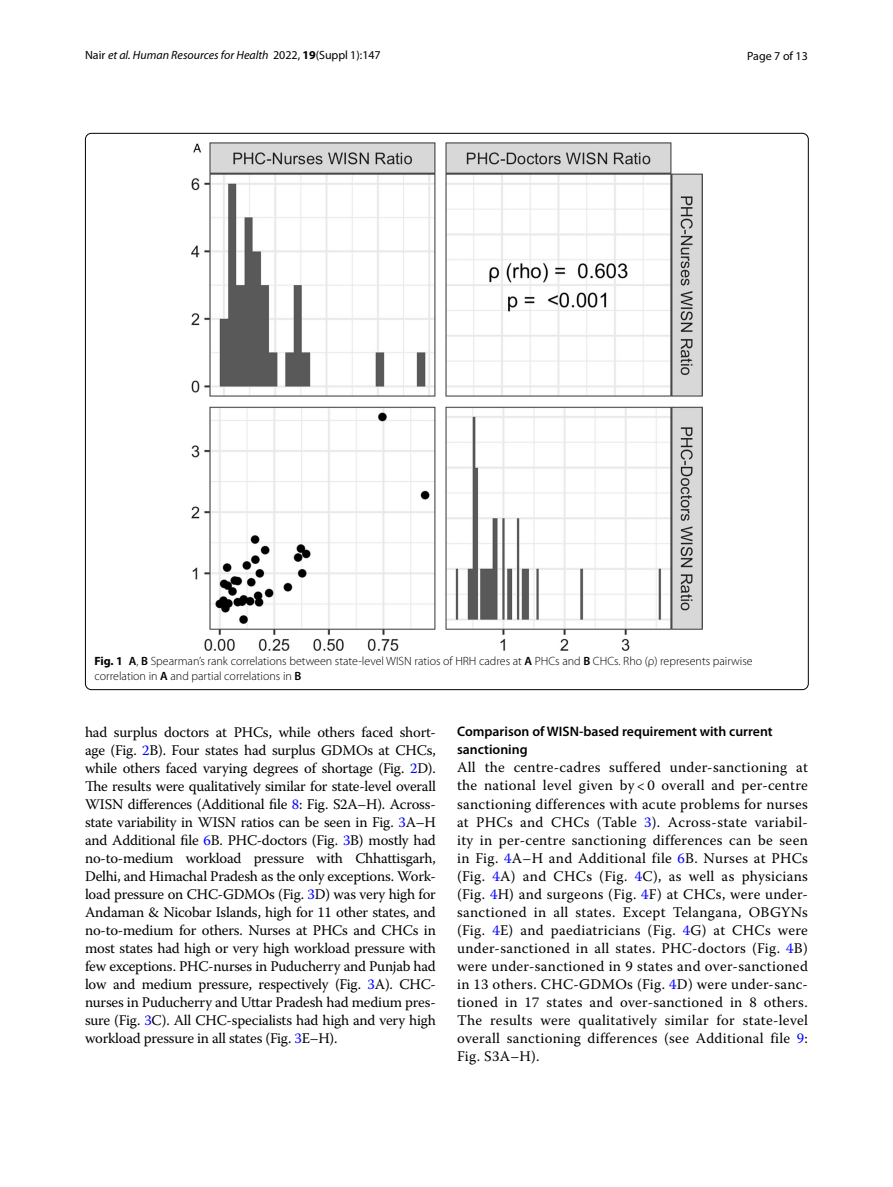
<style>
.page{position:relative;width:893px;height:1187px;background:#fff}
.page>*{position:absolute;margin:0;border:0;box-sizing:border-box;transform-origin:0 0}
.t1{font:14.7px/18px "Warnock Pro";letter-spacing:.005em;color:#000;text-align:justify}
.t2{font:600 13.8px/18px "Myriad Pro";color:#000}
.t3{font:300 12px/15px "Myriad Pro";color:#000}
.t4{font:italic 12px "Myriad Pro";color:#000}
.t5{font:12px "Myriad Pro";color:#000}
.s1{font-style:normal}
.s2{font-weight:700;font-style:normal}
.s3{font-weight:700}
.s4{font-weight:600}
.s5{color:#00f}
</style>
<div class="page">
<img style="left:192px;top:142px;width:510px;height:508px">
<p class="t4" style="left:85px;top:48px;width:297px"><span class="s1">Nair</span> et al. Human Resources for Health <span class="s1">2022,</span> <span class="s2">19</span><span class="s1">(Suppl 1):147</span></p>
<p class="t5" style="left:747px;top:48px;width:62px">Page 7 of 13</p>
<p class="t3" style="left:94px;top:654px;width:660px"><span class="s3">Fig. 1</span> <span class="s4">A</span>, <span class="s4">B</span> Spearman’s rank correlations between state-level WISN ratios of HRH cadres at <span class="s4">A</span> PHCs and <span class="s4">B</span> CHCs. Rho (ρ) represents pairwise correlation in <span class="s4">A</span> and partial correlations in <span class="s4">B</span></p>
<p class="t1" style="left:85px;top:722px;width:352px">had surplus doctors at PHCs, while others faced short&shy;age (Fig. <span class="s5">2</span>B). Four states had surplus GDMOs at CHCs, while others faced varying degrees of shortage (Fig. <span class="s5">2</span>D).<br>The results were qualitatively similar for state-level overall WISN differences (Additional file <span class="s5">8</span>: Fig. S2A–H). Across&shy;state variability in WISN ratios can be seen in Fig. <span class="s5">3</span>A–H and Additional file <span class="s5">6</span>B. PHC-doctors (Fig. <span class="s5">3</span>B) mostly had no-to-medium workload pressure with Chhattisgarh, Delhi, and Himachal Pradesh as the only exceptions. Work&shy;load pressure on CHC-GDMOs (Fig. <span class="s5">3</span>D) was very high for Andaman &amp; Nicobar Islands, high for 11 other states, and no-to-medium for others. Nurses at PHCs and CHCs in most states had high or very high workload pressure with few exceptions. PHC-nurses in Puducherry and Punjab had low and medium pressure, respectively (Fig. <span class="s5">3</span>A). CHC&shy;nurses in Puducherry and Uttar Pradesh had medium pres&shy;sure (Fig. <span class="s5">3</span>C). All CHC-specialists had high and very high workload pressure in all states (Fig. <span class="s5">3</span>E–H).</p>
<p class="t2" style="left:457px;top:722px;width:317px">Comparison of WISN‑based requirement with current sanctioning</p>
<p class="t1" style="left:457px;top:758px;width:352px">All the centre-cadres suffered under-sanctioning at the national level given by &lt; 0 overall and per-centre sanctioning differences with acute problems for nurses at PHCs and CHCs (Table <span class="s5">3</span>). Across-state variabil&shy;ity in per-centre sanctioning differences can be seen in Fig. <span class="s5">4</span>A–H and Additional file <span class="s5">6</span>B. Nurses at PHCs (Fig. <span class="s5">4</span>A) and CHCs (Fig. <span class="s5">4</span>C), as well as physicians (Fig. <span class="s5">4</span>H) and surgeons (Fig. <span class="s5">4</span>F) at CHCs, were under&shy;sanctioned in all states. Except Telangana, OBGYNs (Fig. <span class="s5">4</span>E) and paediatricians (Fig. <span class="s5">4</span>G) at CHCs were under-sanctioned in all states. PHC-doctors (Fig. <span class="s5">4</span>B) were under-sanctioned in 9 states and over-sanctioned in 13 others. CHC-GDMOs (Fig. <span class="s5">4</span>D) were under-sanc&shy;tioned in 17 states and over-sanctioned in 8 others.<br>The results were qualitatively similar for state-level overall sanctioning differences (see Additional file <span class="s5">9</span>:<br>Fig. S3A–H).</p>
</div>
